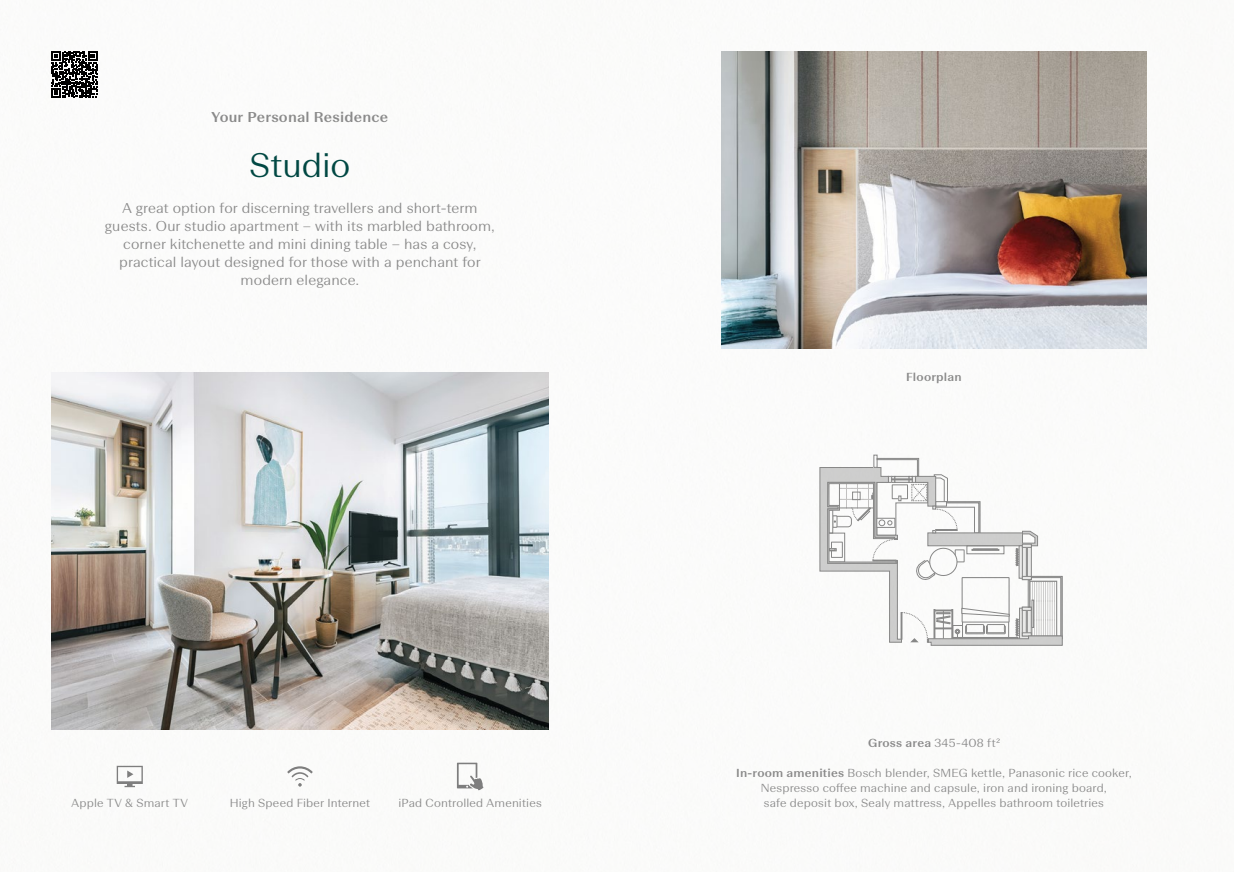
<style>
.page{position:relative;width:1234px;height:872px;background:#fff}
.page>*{position:absolute;margin:0;border:0;box-sizing:border-box;transform-origin:0 0}
.t1{font:300 33.75px "Beausite Fit";color:#014843}
.t2{font:300 14.25px/18px "Beausite Fit";letter-spacing:.01em;color:#8a8a8a;text-align:center}
.t3{font:500 14.25px "Beausite Fit";letter-spacing:.015em;color:#8a8a8a}
.t4{font:300 11.7px/15px "Beausite Fit";letter-spacing:.015em;color:#8a8a8a;text-align:center}
.t5{font:500 11.7px "Beausite Fit";letter-spacing:.02em;color:#8a8a8a}
.s1{font-weight:300}
.s2{font-weight:500}
</style>
<div class="page">
<img style="left:721px;top:51px;width:425px;height:297px">
<img style="left:51px;top:372px;width:498px;height:357px">
<svg style="left:996px;top:738px;width:3px;height:5px"></svg>
<svg style="left:51px;top:51px;width:47px;height:47px"></svg>
<svg style="left:819px;top:455px;width:243px;height:190px"></svg>
<svg style="left:117px;top:766px;width:26px;height:21px"></svg>
<svg style="left:287px;top:766px;width:26px;height:20px"></svg>
<svg style="left:457px;top:762px;width:26px;height:28px"></svg>
<p class="t3" style="left:211px;top:107px;width:178px">Your Personal Residence</p>
<h1 class="t1" style="left:249px;top:142px;width:102px">Studio</h1>
<p class="t2" style="left:105px;top:198px;width:391px">A great option for discerning travellers and short-term guests. Our studio apartment – with its marbled bathroom, corner kitchenette and mini dining table – has a cosy, practical layout designed for those with a penchant for modern elegance.</p>
<p class="t4" style="left:72px;top:795px;width:118px">Apple TV &amp; Smart TV</p>
<p class="t4" style="left:230px;top:795px;width:142px">High Speed Fiber Internet</p>
<p class="t4" style="left:398px;top:795px;width:145px">iPad Controlled Amenities</p>
<p class="t5" style="left:906px;top:369px;width:57px">Floorplan</p>
<p class="t5" style="left:867px;top:735px;width:129px">Gross area <span class="s1">345-408 ft</span></p>
<p class="t4" style="left:736px;top:765px;width:397px"><span class="s2">In-room amenities</span> Bosch blender, SMEG kettle, Panasonic rice cooker,<br>Nespresso coffee machine and capsule, iron and ironing board,<br>safe deposit box, Sealy mattress, Appelles bathroom toiletries</p>
</div>
